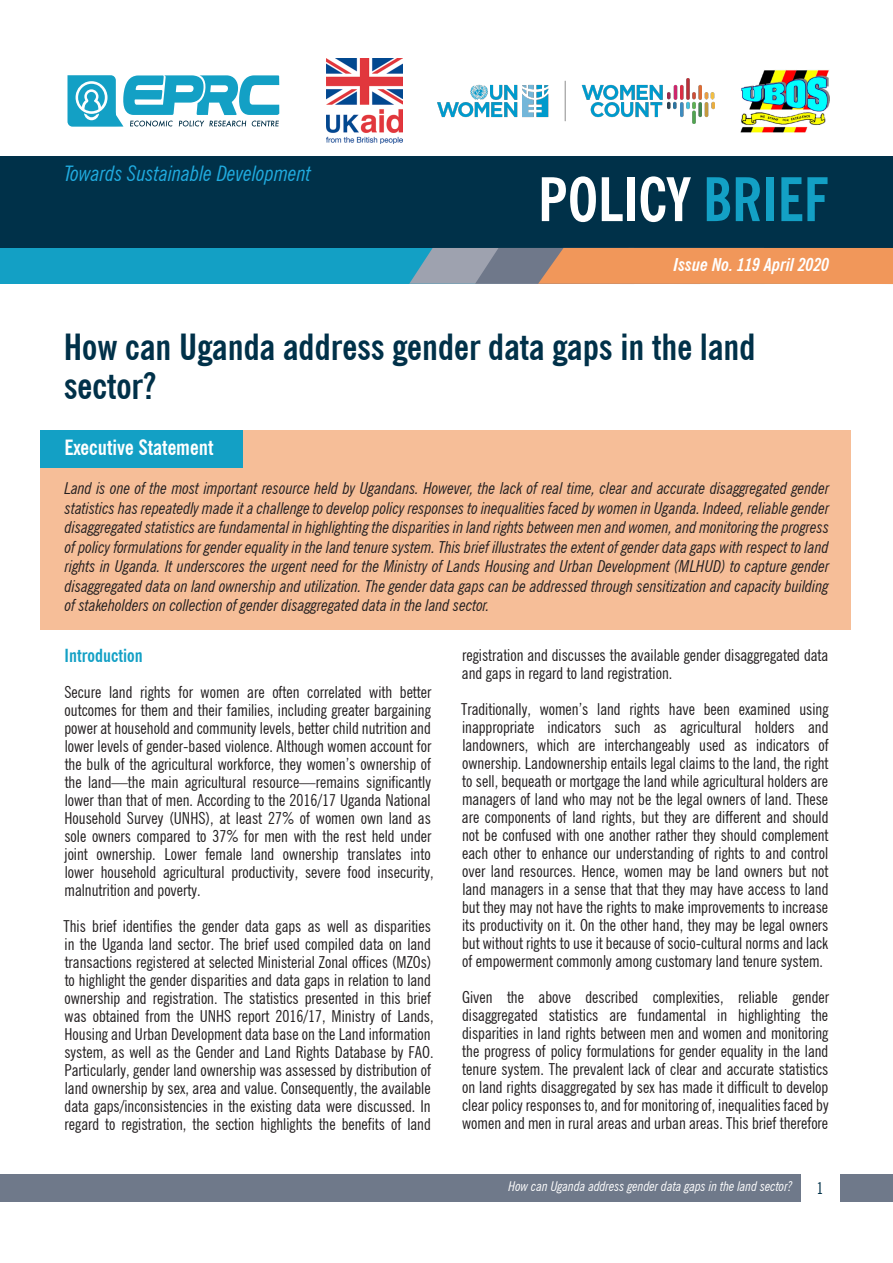
<style>
.page{position:relative;width:893px;height:1263px;background:#fff}
.page>*{position:absolute;margin:0;border:0;box-sizing:border-box;transform-origin:0 0}
.t1{font:700 condensed 60px "News Gothic BT";color:#fff}
.t2{font:700 condensed 36px/39px "News Gothic BT";color:#003149}
.t3{font:italic condensed 21.45px "News Gothic BT";color:#20ace0}
.Heading_2{font:700 condensed 21px "News Gothic BT";color:#fff}
.t4{font:italic 700 condensed 18px "News Gothic BT";color:#fff}
.No_Spacing{font:700 condensed 18px "News Gothic BT";color:#13a0c5}
.t5{font:condensed 16.5px/18px "News Gothic BT";color:#231f20}
.t6{font:italic condensed 16.5px/19.5px "News Gothic BT";color:#231f20;text-align:justify}
.t7{font:condensed 16.5px "News Gothic BT";color:#003149}
.t8{font:italic condensed 13.5px "News Gothic BT";color:#fff}
.s1{color:#13a0c5}
</style>
<div class="page">
<div style="left:0;top:1175px;width:893px;height:27px;background:#6f798a"></div>
<div style="left:801px;top:1157px;width:38px;height:53px;background:#fff"></div>
<div style="left:0;top:156px;width:893px;height:100px;background:#003149"></div>
<div style="left:0;top:248px;width:893px;height:36px;background:#13a0c5"></div>
<svg style="left:409px;top:248px;width:484px;height:36px;background:#cd946f"></svg>
<div style="left:40px;top:430px;width:810px;height:200px;background:#f6be98"></div>
<div style="left:40px;top:430px;width:203px;height:38px;background:#13a0c5"></div>
<svg style="left:68px;top:75px;width:212px;height:52px"></svg>
<img style="left:438px;top:79px;width:276px;height:44px">
<img style="left:326px;top:59px;width:77px;height:84px">
<img style="left:741px;top:69px;width:88px;height:64px">
<p class="t3" style="left:64px;top:161px;width:249px">Towards Sustainable Development</p>
<p class="t1" style="left:538px;top:163px;width:293px">POLICY <span class="s1">BRIEF</span></p>
<p class="t4" style="left:674px;top:254px;width:157px">Issue No. 119 April 20</p>
<p class="t4" style="left:728px;top:252px;width:102px">November 2012</p>
<p class="t2" style="left:64px;top:328px;width:693px">How can Uganda address gender data gaps in the land sector?</p>
<p class="Heading_2" style="left:64px;top:434px;width:151px">Executive Statement</p>
<p class="t6" style="left:64px;top:478px;width:766px">Land is one of the most important resource held by Ugandans. However, the lack of real time, clear and accurate disaggregated gender statistics has repeatedly made it a challenge to develop policy responses to inequalities faced by women in Uganda. Indeed, reliable gender disaggregated statistics are fundamental in highlighting the disparities in land rights between men and women, and monitoring the progress of policy formulations for gender equality in the land tenure system. This brief illustrates the extent of gender data gaps with respect to land rights in Uganda. It underscores the urgent need for the Ministry of Lands Housing and Urban Development (MLHUD) to capture gender disaggregated data on land ownership and utilization. The gender data gaps can be addressed through sensitization and capacity building of stakeholders on collection of gender disaggregated data in the land sector.</p>
<p class="No_Spacing" style="left:65px;top:644px;width:80px">Introduction</p>
<p class="t5" style="left:64px;top:683px;width:371px">Secure land rights for women are often correlated with better outcomes for them and their families, including greater bargaining power at household and community levels, better child nutrition and lower levels of gender-based violence. Although women account for the bulk of the agricultural workforce, they women’s ownership of the land—the main agricultural resource—remains significantly lower than that of men. According to the 2016/17 Uganda National Household Survey (UNHS), at least 27% of women own land as sole owners compared to 37% for men with the rest held under joint ownership. Lower female land ownership translates into lower household agricultural productivity, severe food insecurity, malnutrition and poverty.</p>
<p class="t5" style="left:64px;top:917px;width:372px">This brief identifies the gender data gaps as well as disparities in the Uganda land sector. The brief used compiled data on land transactions registered at selected Ministerial Zonal offices (MZOs) to highlight the gender disparities and data gaps in relation to land ownership and registration. The statistics presented in this brief was obtained from the UNHS report 2016/17, Ministry of Lands, Housing and Urban Development data base on the Land information system, as well as the Gender and Land Rights Database by FAO.<br>Particularly, gender land ownership was assessed by distribution of land ownership by sex, area and value. Consequently, the available data gaps/inconsistencies in the existing data were discussed. In regard to registration, the section highlights the benefits of land</p>
<p class="t5" style="left:462px;top:646px;width:368px">registration and discusses the available gender disaggregated data and gaps in regard to land registration.</p>
<p class="t5" style="left:461px;top:700px;width:369px;text-align:justify">Traditionally, women’s land rights have been examined using inappropriate indicators such as agricultural holders and landowners, which are interchangeably used as indicators of ownership. Landownership entails legal claims to the land, the right to sell, bequeath or mortgage the land while agricultural holders are managers of land who may not be the legal owners of land. These are components of land rights, but they are different and should not be confused with one another rather they should complement each other to enhance our understanding of rights to and control over land resources. Hence, women may be land owners but not land managers in a sense that that they may have access to land but they may not have the rights to make improvements to increase its productivity on it. On the other hand, they may be legal owners but without rights to use it because of socio-cultural norms and lack of empowerment commonly among customary land tenure system.</p>
<p class="t5" style="left:462px;top:988px;width:368px;text-align:justify">Given the above described complexities, reliable gender disaggregated statistics are fundamental in highlighting the disparities in land rights between men and women and monitoring the progress of policy formulations for gender equality in the land tenure system. The prevalent lack of clear and accurate statistics on land rights disaggregated by sex has made it difficult to develop clear policy responses to, and for monitoring of, inequalities faced by women and men in rural areas and urban areas. This brief therefore</p>
<p class="t8" style="left:509px;top:1177px;width:285px">How can Uganda address gender data gaps in the land sector?</p>
<p class="t7" style="left:816px;top:1178px;width:9px">1</p>
</div>
